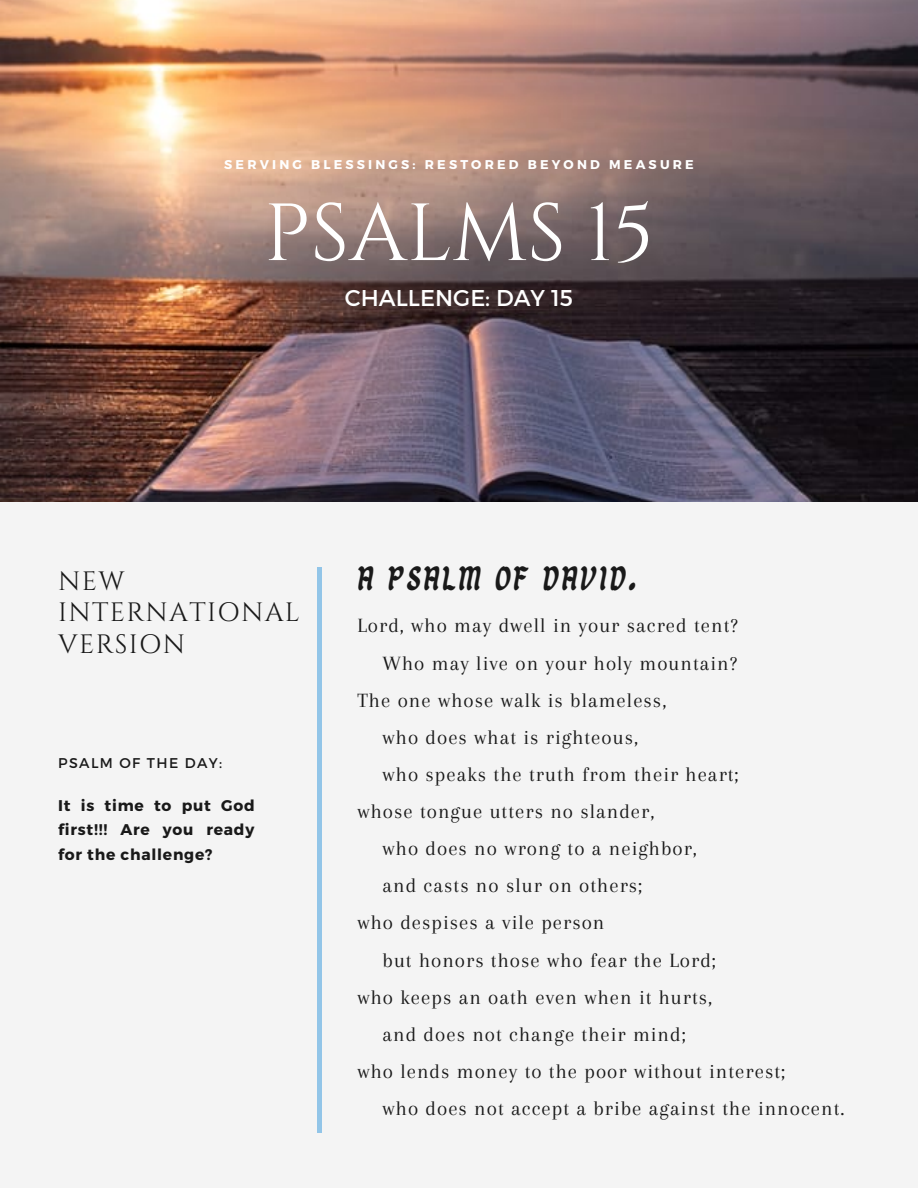
<style>
.page{position:relative;width:918px;height:1188px;background:#f4f4f4}
.page>*{position:absolute;margin:0;border:0;box-sizing:border-box;transform-origin:0 0}
.t1{font:80.85px "Cinzel";color:#fff}
.t2{font:34.05px "Dangwa Free";letter-spacing:.05em;color:#191919}
.t3{font:26.55px/31.5px "Cinzel";letter-spacing:.05em;color:#191919}
.t4{font:22.8px "Montserrat";color:#fff}
.t5{font:21px "Arapey";letter-spacing:.05em;color:#191919}
.t6{font:700 15.45px/24.3px "Montserrat";letter-spacing:.05em;color:#191919;text-align:justify}
.t7{font:14.1px "Montserrat";letter-spacing:.1em;color:#191919}
.t8{font:700 12.75px "Montserrat";letter-spacing:.25em;color:#fff}
</style>
<div class="page">
<hr style="left:317px;top:567px;width:4px;height:566px;background:#92c5e8">
<img style="left:0;top:0;width:918px;height:501px">
<p class="t8" style="left:224px;top:156px;width:471px">SERVING BLESSINGS: RESTORED BEYOND MEASURE</p>
<p class="t1" style="left:264px;top:182px;width:392px">PSALMS 15</p>
<p class="t4" style="left:345px;top:283px;width:230px">CHALLENGE: DAY 15</p>
<p class="t3" style="left:58px;top:566px;width:243px">NEW<br>INTERNATIONAL<br>VERSION</p>
<p class="t7" style="left:58px;top:754px;width:166px">PSALM OF THE DAY:</p>
<p class="t6" style="left:58px;top:793px;width:198px">It is time to put God first!!! Are you ready for the challenge?</p>
<p class="t2" style="left:357px;top:564px;width:281px">A PSALM OF DAVID.</p>
<p class="t5" style="left:357px;top:614px;width:382px">Lord, who may dwell in your sacred tent?</p>
<p class="t5" style="left:383px;top:651px;width:356px">Who may live on your holy mountain?</p>
<p class="t5" style="left:357px;top:688px;width:310px">The one whose walk is blameless,</p>
<p class="t5" style="left:383px;top:726px;width:257px">who does what is righteous,</p>
<p class="t5" style="left:383px;top:763px;width:358px">who speaks the truth from their heart;</p>
<p class="t5" style="left:357px;top:800px;width:299px">whose tongue utters no slander,</p>
<p class="t5" style="left:383px;top:837px;width:316px">who does no wrong to a neighbor,</p>
<p class="t5" style="left:383px;top:874px;width:261px">and casts no slur on others;</p>
<p class="t5" style="left:357px;top:911px;width:249px">who despises a vile person</p>
<p class="t5" style="left:383px;top:948px;width:335px">but honors those who fear the Lord;</p>
<p class="t5" style="left:357px;top:985px;width:356px">who keeps an oath even when it hurts,</p>
<p class="t5" style="left:383px;top:1023px;width:305px">and does not change their mind;</p>
<p class="t5" style="left:357px;top:1060px;width:429px">who lends money to the poor without interest;</p>
<p class="t5" style="left:383px;top:1097px;width:464px">who does not accept a bribe against the innocent.</p>
</div>
